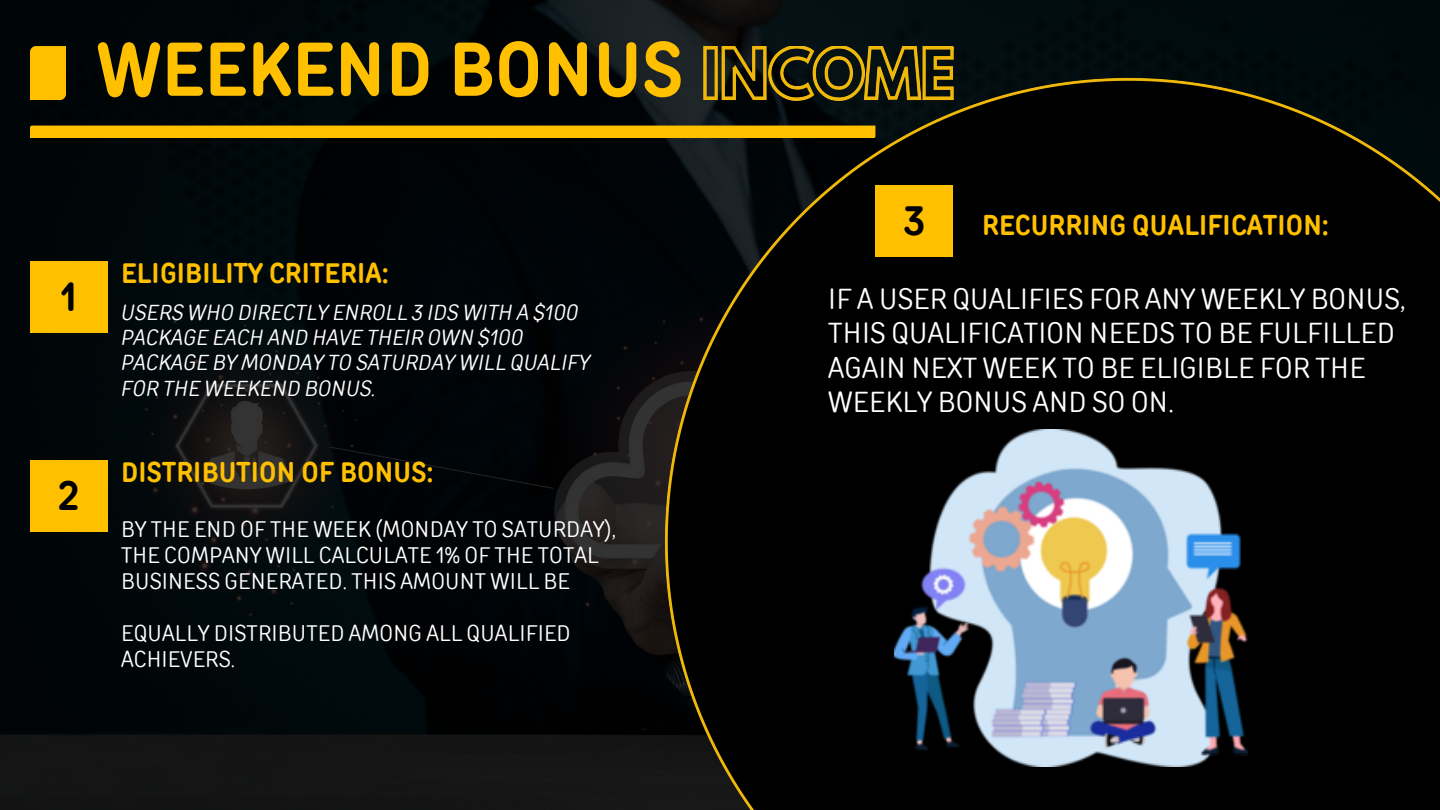
<style>
.page{position:relative;width:1440px;height:810px;background:#fff}
.page>*{position:absolute;margin:0;border:0;box-sizing:border-box;transform-origin:0 0}
.t1{font:700 76px "TT Rounds Condensed";letter-spacing:.01em;color:#ffc000}
.t2{font:700 40px "TT Rounds Condensed";color:#000}
.t3{font:28.8px/34.2px "TT Rounds Condensed";letter-spacing:.01em;color:#fff}
.t4{font:700 28px "TT Rounds Condensed";letter-spacing:.01em;color:#ffc000}
.t5{font:22.4px/26.1px "TT Rounds Condensed";letter-spacing:.01em;color:#fff}
.t6{font:italic 21.6px/25.2px "TT Rounds Condensed";letter-spacing:.01em;color:#fff}
</style>
<div class="page">
<img style="left:0;top:0;width:1440px;height:810px">
<img style="left:660px;top:73px;width:780px;height:737px">
<img style="left:703px;top:46px;width:251px;height:54px">
<div style="left:30px;top:261px;width:78px;height:72px;background:#ffc000"></div>
<div style="left:30px;top:460px;width:78px;height:72px;background:#ffc000"></div>
<div style="left:875px;top:185px;width:78px;height:72px;background:#ffc000"></div>
<img style="left:894px;top:429px;width:354px;height:337px">
<div style="left:30px;top:46px;width:36px;height:54px;background:#ffc000"></div>
<div style="left:30px;top:126px;width:845px;height:12px;background:#ffc000"></div>
<h1 class="t1" style="left:97px;top:24px;width:587px">WEEKEND BONUS</h1>
<p class="t2" style="left:61px;top:273px;width:17px">1</p>
<h2 class="t2" style="left:59px;top:472px;width:22px">2</h2>
<p class="t4" style="left:121px;top:256px;width:269px">ELIGIBILITY CRITERIA:</p>
<p class="t6" style="left:121px;top:300px;width:470px">USERS WHO DIRECTLY ENROLL 3 IDS WITH A $100<br>PACKAGE EACH AND HAVE THEIR OWN $100<br>PACKAGE BY MONDAY TO SATURDAY WILL QUALIFY FOR THE WEEKEND BONUS.</p>
<p class="t4" style="left:121px;top:455px;width:314px">DISTRIBUTION OF BONUS:</p>
<h3 class="t5" style="left:121px;top:516px;width:496px">BY THE END OF THE WEEK (MONDAY TO SATURDAY),<br>THE COMPANY WILL CALCULATE 1% OF THE TOTAL<br>BUSINESS GENERATED. THIS AMOUNT WILL BE</h3>
<p class="t5" style="left:121px;top:620px;width:451px">EQUALLY DISTRIBUTED AMONG ALL QUALIFIED<br>ACHIEVERS.</p>
<p class="t2" style="left:904px;top:197px;width:23px">3</p>
<h2 class="t4" style="left:982px;top:208px;width:348px">RECURRING QUALIFICATION:</h2>
<p class="t3" style="left:828px;top:282px;width:579px">IF A USER QUALIFIES FOR ANY WEEKLY BONUS, THIS QUALIFICATION NEEDS TO BE FULFILLED AGAIN NEXT WEEK TO BE ELIGIBLE FOR THE WEEKLY BONUS AND SO ON.</p>
</div>
